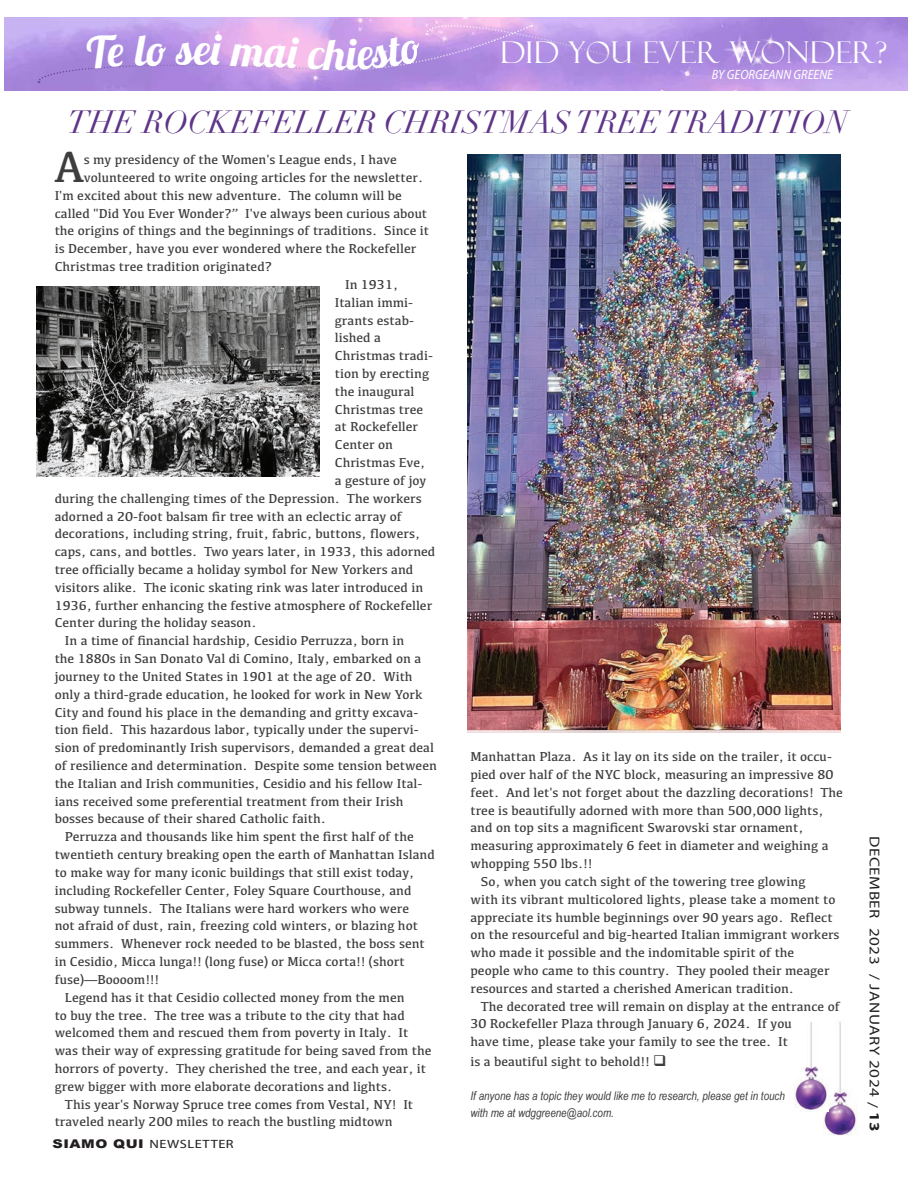
<style>
.page{position:relative;width:918px;height:1188px;background:#fff}
.page>*{position:absolute;margin:0;border:0;box-sizing:border-box;transform-origin:0 0}
.t1{font:45px "Kefa";color:#3e3e3f}
.t2{font:43.5px "Lobster 1.3";color:#fff}
.t3{font:italic 31.5px "Didot";color:#5e3588}
.t4{font:30px "Felix Titling";letter-spacing:.01em;color:#fff}
.t5{font:14.25px "Myriad Pro";letter-spacing:.035em;color:#231f20;scale:1.2 1}
.t6{font:italic semi-condensed 13.5px "Myriad Pro";color:#fff}
.t7{font:13.35px/17.9px "Kefa";color:#3e3e3f}
.t8{font:italic 12px/16.5px "Arial Narrow";color:#3e3e3f}
.t9{font:12px "Myriad";letter-spacing:.035em;color:#231f20;scale:1.2 1}
.s1{font-family:"Arial";font-weight:900}
.s2{font-weight:700}
</style>
<div class="page">
<img style="left:4px;top:17px;width:903px;height:74px">
<img style="left:468px;top:155px;width:373px;height:578px">
<img style="left:37px;top:286px;width:282px;height:190px">
<img style="left:824px;top:1021px;width:34px;height:115px">
<img style="left:794px;top:1022px;width:35px;height:89px">
<svg style="left:38px;top:17px;width:612px;height:66px;background:#c09be5"></svg>
<h2 class="t2" style="left:176px;top:22px;width:19px">s</h2>
<p class="t4" style="left:500px;top:35px;width:388px">DID YOU EVER WONDER?</p>
<p class="t6" style="left:712px;top:67px;width:123px">BY GEORGEANN GREENE</p>
<p class="t3" style="left:68px;top:103px;width:782px">THE ROCKEFELLER CHRISTMAS TREE TRADITION</p>
<p class="t1" style="left:54px;top:139px;width:31px">A</p>
<p class="t7" style="left:84px;top:150px;width:315px">s my presidency of the Women's League ends, I have</p>
<p class="t7" style="left:84px;top:168px;width:341px">volunteered to write ongoing articles for the newsletter.</p>
<p class="t7" style="left:55px;top:186px;width:349px">I'm excited about this new adventure. The column will be</p>
<p class="t7" style="left:55px;top:204px;width:374px">called "Did You Ever Wonder?” I've always been curious about</p>
<p class="t7" style="left:55px;top:222px;width:376px">the origins of things and the beginnings of traditions. Since it</p>
<p class="t7" style="left:55px;top:240px;width:363px">is December, have you ever wondered where the Rockefeller</p>
<p class="t7" style="left:55px;top:257px;width:219px">Christmas tree tradition originated?</p>
<p class="t7" style="left:345px;top:275px;width:55px">In 1931,</p>
<p class="t7" style="left:335px;top:293px;width:80px">Italian immi-</p>
<p class="t7" style="left:335px;top:311px;width:81px">grants estab-</p>
<p class="t7" style="left:335px;top:329px;width:48px">lished a</p>
<p class="t7" style="left:335px;top:346px;width:100px">Christmas tradi-</p>
<p class="t7" style="left:335px;top:364px;width:96px">tion by erecting</p>
<p class="t7" style="left:335px;top:382px;width:81px">the inaugural</p>
<p class="t7" style="left:335px;top:400px;width:90px">Christmas tree</p>
<p class="t7" style="left:335px;top:418px;width:85px">at Rockefeller</p>
<p class="t7" style="left:335px;top:436px;width:60px">Center on</p>
<p class="t7" style="left:335px;top:453px;width:92px">Christmas Eve,</p>
<p class="t7" style="left:335px;top:471px;width:93px">a gesture of joy</p>
<p class="t7" style="left:55px;top:489px;width:369px">during the challenging times of the Depression. The workers</p>
<p class="t7" style="left:55px;top:507px;width:349px">adorned a 20-foot balsam fir tree with an eclectic array of</p>
<p class="t7" style="left:55px;top:525px;width:367px">decorations, including string, fruit, fabric, buttons, flowers,</p>
<p class="t7" style="left:55px;top:542px;width:382px">caps, cans, and bottles. Two years later, in 1933, this adorned</p>
<p class="t7" style="left:55px;top:560px;width:360px">tree officially became a holiday symbol for New Yorkers and</p>
<p class="t7" style="left:55px;top:578px;width:370px">visitors alike. The iconic skating rink was later introduced in</p>
<p class="t7" style="left:55px;top:596px;width:379px">1936, further enhancing the festive atmosphere of Rockefeller</p>
<p class="t7" style="left:55px;top:614px;width:203px">Center during the holiday season.</p>
<p class="t7" style="left:55px;top:632px;width:384px;text-indent:10px">In a time of financial hardship, Cesidio Perruzza, born in<br>the 1880s in San Donato Val di Comino, Italy, embarked on a journey to the United States in 1901 at the age of 20. With only a third-grade education, he looked for work in New York City and found his place in the demanding and gritty excava&shy;tion field. This hazardous labor, typically under the supervi&shy;sion of predominantly Irish supervisors, demanded a great deal of resilience and determination. Despite some tension between the Italian and Irish communities, Cesidio and his fellow Ital&shy;ians received some preferential treatment from their Irish bosses because of their shared Catholic faith.</p>
<p class="t7" style="left:55px;top:828px;width:382px;text-indent:10px">Perruzza and thousands like him spent the first half of the twentieth century breaking open the earth of Manhattan Island to make way for many iconic buildings that still exist today, including Rockefeller Center, Foley Square Courthouse, and subway tunnels. The Italians were hard workers who were<br>not afraid of dust, rain, freezing cold winters, or blazing hot summers. Whenever rock needed to be blasted, the boss sent in Cesidio, Micca lunga!! (long fuse) or Micca corta!! (short fuse)—Boooom!!!</p>
<p class="t7" style="left:55px;top:988px;width:378px;text-indent:10px">Legend has it that Cesidio collected money from the men<br>to buy the tree. The tree was a tribute to the city that had welcomed them and rescued them from poverty in Italy. It was their way of expressing gratitude for being saved from the horrors of poverty. They cherished the tree, and each year, it grew bigger with more elaborate decorations and lights.</p>
<p class="t7" style="left:55px;top:1095px;width:360px;text-indent:10px">This year's Norway Spruce tree comes from Vestal, NY! It traveled nearly 200 miles to reach the bustling midtown</p>
<p class="t9" style="left:53px;top:1138px;width:152px"><span class="s1">SIAMO QUI</span> NEWSLETTER</p>
<p class="t7" style="left:471px;top:747px;width:374px">Manhattan Plaza. As it lay on its side on the trailer, it occu&shy;pied over half of the NYC block, measuring an impressive 80 feet. And let's not forget about the dazzling decorations! The tree is beautifully adorned with more than 500,000 lights, and on top sits a magnificent Swarovski star ornament, measuring approximately 6 feet in diameter and weighing a whopping 550 lbs.!!</p>
<p class="t7" style="left:471px;top:872px;width:371px;text-indent:10px">So, when you catch sight of the towering tree glowing<br>with its vibrant multicolored lights, please take a moment to appreciate its humble beginnings over 90 years ago. Reflect on the resourceful and big-hearted Italian immigrant workers who made it possible and the indomitable spirit of the<br>people who came to this country. They pooled their meager resources and started a cherished American tradition.</p>
<p class="t7" style="left:471px;top:997px;width:371px;text-indent:10px">The decorated tree will remain on display at the entrance of<br>30 Rockefeller Plaza through January 6, 2024. If you<br>have time, please take your family to see the tree. It</p>
<p class="t7" style="left:471px;top:1052px;width:198px">is a beautiful sight to behold!! ❑</p>
<p class="t8" style="left:470px;top:1088px;width:316px">If anyone has a topic they would like me to research, please get in touch with me at wdggreene@aol.com.</p>
<p class="t5" style="left:883px;top:836px;width:248px;rotate:90deg">DECEMBER 2023 / JANUARY 2024 / <span class="s2">13</span></p>
</div>
